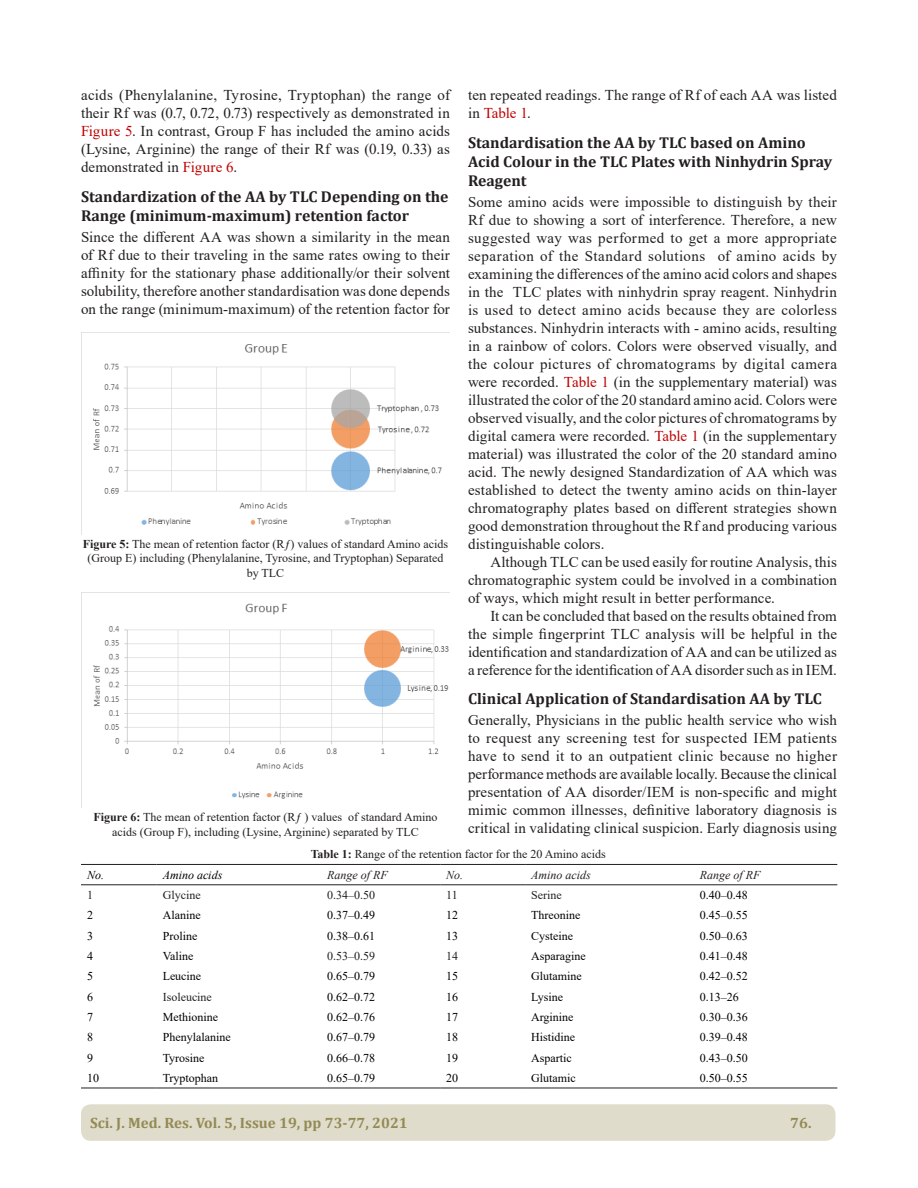
<style>
.page{position:relative;width:918px;height:1188px;background:#fff}
.page>*{position:absolute;margin:0;border:0;box-sizing:border-box;transform-origin:0 0}
.B{font:700 15.75px/18.9px "Cambria";color:#231f20}
.Body_flush{font:15px/18px "Times New Roman";letter-spacing:.005em;color:#231f20;text-align:justify}
.text{font:15px/18px "Times New Roman";color:#231f20;text-align:justify}
.t1{font:700 15px "Cambria";color:#948a54}
.Table_text{font:12px "Times New Roman";color:#000}
.fig{font:12px/14.4px "Times New Roman";color:#231f20;text-align:center}
.Table_text-2{font:12px "Times New Roman";color:#231f20}
.Table_text-3{font:italic 12px "Times New Roman";color:#231f20}
.Table_text-4{font:italic 12px "Times New Roman";color:#000}
.s1{color:#c00000}
.s2{font-weight:700}
</style>
<div class="page">
<div style="left:81px;top:1104px;width:755px;height:37px;background:#dfdccc;border-radius:10px"></div>
<hr style="left:694px;top:1088px;width:143px;height:1px;background:#231f20">
<hr style="left:525px;top:1088px;width:169px;height:1px;background:#231f20">
<hr style="left:440px;top:1088px;width:85px;height:1px;background:#231f20">
<hr style="left:321px;top:1088px;width:119px;height:1px;background:#231f20">
<hr style="left:157px;top:1088px;width:164px;height:1px;background:#231f20">
<hr style="left:81px;top:1088px;width:76px;height:1px;background:#231f20">
<hr style="left:694px;top:864px;width:143px;height:1px;background:#231f20">
<hr style="left:525px;top:864px;width:169px;height:1px;background:#231f20">
<hr style="left:440px;top:864px;width:85px;height:1px;background:#231f20">
<hr style="left:321px;top:864px;width:119px;height:1px;background:#231f20">
<hr style="left:157px;top:864px;width:164px;height:1px;background:#231f20">
<hr style="left:81px;top:864px;width:76px;height:1px;background:#231f20">
<hr style="left:694px;top:884px;width:143px;height:1px;background:#231f20">
<hr style="left:525px;top:884px;width:169px;height:1px;background:#231f20">
<hr style="left:440px;top:884px;width:85px;height:1px;background:#231f20">
<hr style="left:321px;top:884px;width:119px;height:1px;background:#231f20">
<hr style="left:157px;top:884px;width:164px;height:1px;background:#231f20">
<hr style="left:81px;top:884px;width:76px;height:1px;background:#231f20">
<img style="left:81px;top:332px;width:369px;height:203px">
<img style="left:81px;top:592px;width:369px;height:216px">
<p class="text" style="left:81px;top:86px;width:371px">acids (Phenylalanine, Tyrosine, Tryptophan) the range of their Rf was (0.7, 0.72, 0.73) respectively as demonstrated in <span class="s1">Figure 5</span>. In contrast, Group F has included the amino acids (Lysine, Arginine) the range of their Rf was (0.19, 0.33) as demonstrated in <span class="s1">Figure 6</span>.</p>
<p class="B" style="left:81px;top:187px;width:369px">Standardization of the AA by TLC Depending on the<br>Range (minimum-maximum) retention factor</p>
<p class="Body_flush" style="left:81px;top:227px;width:370px">Since the different AA was shown a similarity in the mean of Rf due to their traveling in the same rates owing to their affinity for the stationary phase additionally/or their solvent solubility, therefore another standardisation was done depends on the range (minimum-maximum) of the retention factor for</p>
<p class="Body_flush" style="left:468px;top:86px;width:370px">ten repeated readings. The range of Rf of each AA was listed in <span class="s1">Table 1</span>.</p>
<p class="B" style="left:468px;top:133px;width:366px">Standardisation the AA by TLC based on Amino<br>Acid Colour in the TLC Plates with Ninhydrin Spray<br>Reagent</p>
<p class="Body_flush" style="left:468px;top:192px;width:371px">Some amino acids were impossible to distinguish by their Rf due to showing a sort of interference. Therefore, a new suggested way was performed to get a more appropriate separation of the Standard solutions of amino acids by examining the differences of the amino acid colors and shapes in the TLC plates with ninhydrin spray reagent. Ninhydrin is used to detect amino acids because they are colorless substances. Ninhydrin interacts with - amino acids, resulting in a rainbow of colors. Colors were observed visually, and the colour pictures of chromatograms by digital camera were recorded. <span class="s1">Table 1</span> (in the supplementary material) was illustrated the color of the 20 standard amino acid. Colors were observed visually, and the color pictures of chromatograms by digital camera were recorded. <span class="s1">Table 1</span> (in the supplementary material) was illustrated the color of the 20 standard amino acid. The newly designed Standardization of AA which was established to detect the twenty amino acids on thin-layer chromatography plates based on different strategies shown good demonstration throughout the Rf and producing various distinguishable colors.</p>
<p class="text" style="left:468px;top:552px;width:371px;text-indent:22px">Although TLC can be used easily for routine Analysis, this chromatographic system could be involved in a combination of ways, which might result in better performance.</p>
<p class="text" style="left:468px;top:606px;width:371px;text-indent:22px">It can be concluded that based on the results obtained from the simple fingerprint TLC analysis will be helpful in the identification and standardization of AA and can be utilized as a reference for the identification of AA disorder such as in IEM.</p>
<p class="B" style="left:468px;top:689px;width:355px">Clinical Application of Standardisation AA by TLC</p>
<p class="Body_flush" style="left:468px;top:711px;width:371px">Generally, Physicians in the public health service who wish to request any screening test for suspected IEM patients have to send it to an outpatient clinic because no higher performance methods are available locally. Because the clinical presentation of AA disorder/IEM is non-specific and might mimic common illnesses, definitive laboratory diagnosis is critical in validating clinical suspicion. Early diagnosis using</p>
<p class="Table_text-2" style="left:311px;top:846px;width:297px"><span class="s2">Table 1:</span> Range of the retention factor for the 20 Amino acids</p>
<p class="fig" style="left:83px;top:536px;width:367px"><span class="s2">Figure 5:</span> The mean of retention factor (Rƒ) values of standard Amino acids (Group E) including (Phenylalanine, Tyrosine, and Tryptophan) Separated by TLC</p>
<p class="fig" style="left:94px;top:810px;width:345px"><span class="s2">Figure 6:</span> The mean of retention factor (Rƒ ) values of standard Amino acids (Group F), including (Lysine, Arginine) separated by TLC</p>
<p class="Table_text-4" style="left:87px;top:867px;width:19px">No.</p>
<p class="Table_text-4" style="left:163px;top:867px;width:61px">Amino acids</p>
<p class="Table_text-3" style="left:327px;top:867px;width:62px">Range of RF</p>
<p class="Table_text-3" style="left:446px;top:867px;width:19px">No.</p>
<p class="Table_text-3" style="left:531px;top:867px;width:61px">Amino acids</p>
<p class="Table_text-3" style="left:700px;top:867px;width:62px">Range of RF</p>
<p class="Table_text-2" style="left:87px;top:887px;width:7px">1</p>
<p class="Table_text-2" style="left:163px;top:887px;width:39px">Glycine</p>
<p class="Table_text-2" style="left:327px;top:887px;width:49px">0.34–0.50</p>
<p class="Table_text-2" style="left:446px;top:887px;width:13px">11</p>
<p class="Table_text-2" style="left:531px;top:887px;width:32px">Serine</p>
<p class="Table_text" style="left:700px;top:887px;width:49px">0.40–0.48</p>
<p class="Table_text" style="left:87px;top:907px;width:7px">2</p>
<p class="Table_text" style="left:163px;top:907px;width:39px">Alanine</p>
<p class="Table_text" style="left:327px;top:907px;width:49px">0.37–0.49</p>
<p class="Table_text" style="left:446px;top:907px;width:13px">12</p>
<p class="Table_text" style="left:531px;top:907px;width:51px">Threonine</p>
<p class="Table_text" style="left:700px;top:907px;width:49px">0.45–0.55</p>
<p class="Table_text" style="left:87px;top:927px;width:7px">3</p>
<p class="Table_text" style="left:163px;top:927px;width:36px">Proline</p>
<p class="Table_text" style="left:327px;top:927px;width:49px">0.38–0.61</p>
<p class="Table_text" style="left:446px;top:927px;width:13px">13</p>
<p class="Table_text" style="left:531px;top:927px;width:43px">Cysteine</p>
<p class="Table_text" style="left:700px;top:927px;width:49px">0.50–0.63</p>
<p class="Table_text" style="left:87px;top:948px;width:7px">4</p>
<p class="Table_text" style="left:163px;top:948px;width:32px">Valine</p>
<p class="Table_text-2" style="left:327px;top:948px;width:49px">0.53–0.59</p>
<p class="Table_text-2" style="left:446px;top:948px;width:13px">14</p>
<p class="Table_text" style="left:531px;top:948px;width:56px">Asparagine</p>
<p class="Table_text" style="left:700px;top:948px;width:49px">0.41–0.48</p>
<p class="Table_text" style="left:87px;top:968px;width:7px">5</p>
<p class="Table_text" style="left:163px;top:968px;width:40px">Leucine</p>
<p class="Table_text" style="left:327px;top:968px;width:49px">0.65–0.79</p>
<p class="Table_text" style="left:446px;top:968px;width:13px">15</p>
<p class="Table_text" style="left:531px;top:968px;width:52px">Glutamine</p>
<p class="Table_text" style="left:700px;top:968px;width:49px">0.42–0.52</p>
<p class="Table_text" style="left:87px;top:988px;width:7px">6</p>
<p class="Table_text-2" style="left:163px;top:988px;width:51px">Isoleucine</p>
<p class="Table_text" style="left:327px;top:988px;width:49px">0.62–0.72</p>
<p class="Table_text" style="left:446px;top:988px;width:13px">16</p>
<p class="Table_text" style="left:531px;top:988px;width:34px">Lysine</p>
<p class="Table_text" style="left:700px;top:988px;width:40px">0.13–26</p>
<p class="Table_text" style="left:87px;top:1009px;width:7px">7</p>
<p class="Table_text" style="left:163px;top:1009px;width:57px">Methionine</p>
<p class="Table_text" style="left:327px;top:1009px;width:49px">0.62–0.76</p>
<p class="Table_text" style="left:446px;top:1009px;width:13px">17</p>
<p class="Table_text" style="left:531px;top:1009px;width:44px">Arginine</p>
<p class="Table_text" style="left:700px;top:1009px;width:49px">0.30–0.36</p>
<p class="Table_text" style="left:87px;top:1029px;width:7px">8</p>
<p class="Table_text" style="left:163px;top:1029px;width:69px">Phenylalanine</p>
<p class="Table_text" style="left:327px;top:1029px;width:49px">0.67–0.79</p>
<p class="Table_text" style="left:446px;top:1029px;width:13px">18</p>
<p class="Table_text" style="left:531px;top:1029px;width:46px">Histidine</p>
<p class="Table_text" style="left:700px;top:1029px;width:49px">0.39–0.48</p>
<p class="Table_text" style="left:87px;top:1049px;width:7px">9</p>
<p class="Table_text" style="left:163px;top:1049px;width:43px">Tyrosine</p>
<p class="Table_text" style="left:327px;top:1049px;width:49px">0.66–0.78</p>
<p class="Table_text" style="left:446px;top:1049px;width:13px">19</p>
<p class="Table_text" style="left:531px;top:1049px;width:42px">Aspartic</p>
<p class="Table_text" style="left:700px;top:1049px;width:49px">0.43–0.50</p>
<p class="Table_text" style="left:87px;top:1070px;width:13px">10</p>
<p class="Table_text" style="left:163px;top:1070px;width:57px">Tryptophan</p>
<p class="Table_text" style="left:327px;top:1070px;width:49px">0.65–0.79</p>
<p class="Table_text" style="left:446px;top:1070px;width:13px">20</p>
<p class="Table_text" style="left:531px;top:1070px;width:46px">Glutamic</p>
<p class="Table_text" style="left:700px;top:1070px;width:49px">0.50–0.55</p>
<p class="t1" style="left:90px;top:1114px;width:319px">Sci. J. Med. Res. Vol. 5, Issue 19, pp 73-77, 2021</p>
<p class="t1" style="left:790px;top:1114px;width:23px">76.</p>
</div>
